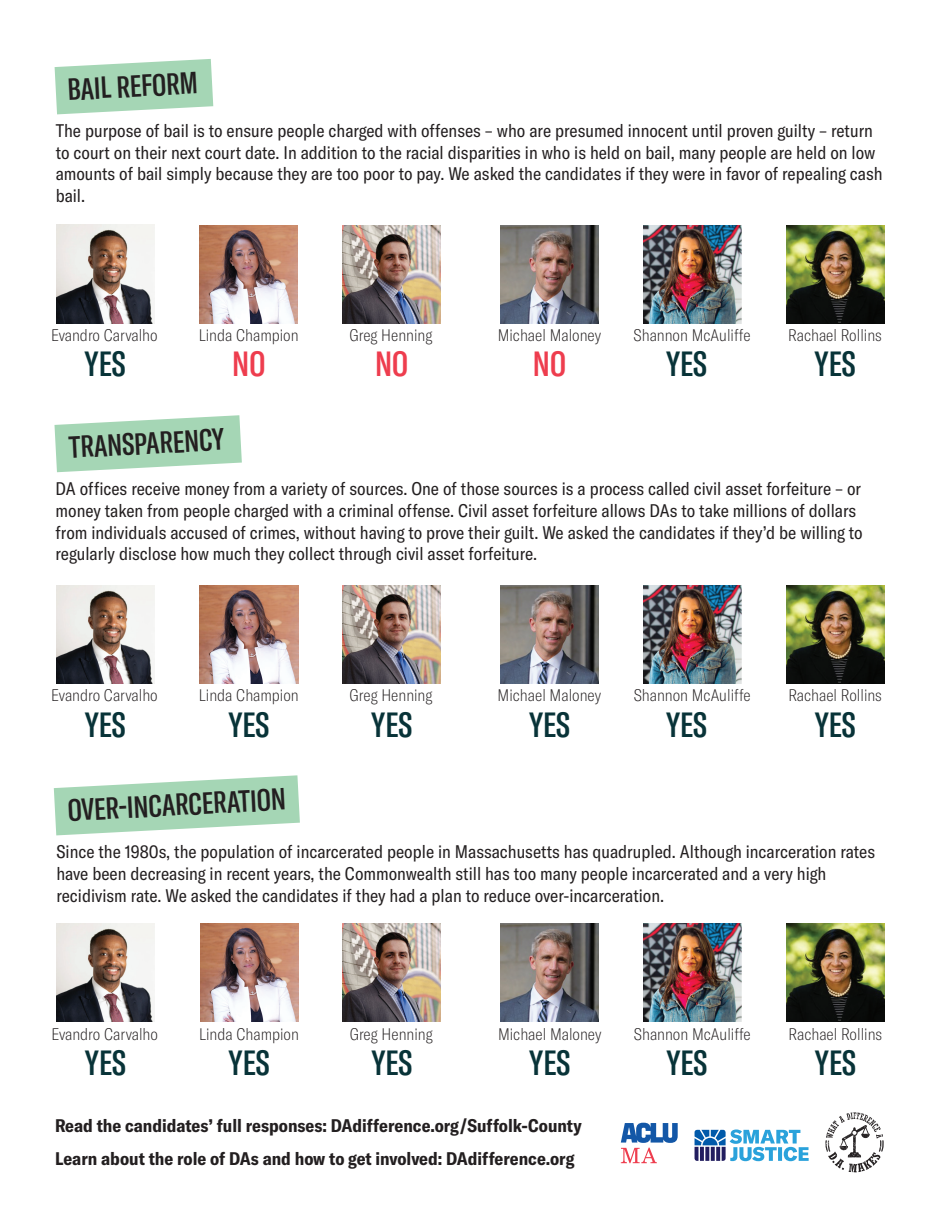
<style>
.page{position:relative;width:945px;height:1215px;background:#fff}
.page>*{position:absolute;margin:0;border:0;box-sizing:border-box;transform-origin:0 0}
.t1{font:500 extra-condensed 34.5px "GT America";color:#083338}
.t2{font:500 extra-condensed 34.5px "GT America";color:#ee3d4e}
.t3{font:500 extra-condensed 30.15px "GT America";color:#231f20}
.t4{font:condensed 18px/21.6px "GT America";color:#231f20}
.t5{font:700 condensed 18px/33px "GT America";color:#231f20}
.t6{font:100 condensed 16.5px "GT America";color:#231f20}
</style>
<div class="page">
<svg style="left:621px;top:1123px;width:57px;height:40px"></svg>
<svg style="left:826px;top:1112px;width:58px;height:60px"></svg>
<svg style="left:695px;top:1130px;width:114px;height:31px"></svg>
<svg style="left:55px;top:59px;width:158px;height:55px"></svg>
<img style="left:56px;top:225px;width:98px;height:98px">
<img style="left:643px;top:225px;width:98px;height:98px">
<img style="left:500px;top:225px;width:99px;height:98px">
<img style="left:200px;top:225px;width:98px;height:98px">
<img style="left:786px;top:225px;width:98px;height:98px">
<img style="left:343px;top:225px;width:98px;height:98px">
<svg style="left:54px;top:415px;width:188px;height:57px"></svg>
<img style="left:56px;top:585px;width:99px;height:98px">
<img style="left:643px;top:585px;width:99px;height:98px">
<img style="left:501px;top:585px;width:98px;height:98px">
<img style="left:200px;top:585px;width:98px;height:98px">
<img style="left:786px;top:585px;width:98px;height:98px">
<img style="left:343px;top:585px;width:98px;height:98px">
<svg style="left:54px;top:775px;width:246px;height:60px"></svg>
<img style="left:57px;top:924px;width:98px;height:98px">
<img style="left:644px;top:924px;width:98px;height:98px">
<img style="left:501px;top:924px;width:98px;height:98px">
<img style="left:200px;top:924px;width:98px;height:98px">
<img style="left:787px;top:924px;width:97px;height:98px">
<img style="left:343px;top:924px;width:98px;height:98px">
<h2 class="t3" style="left:67px;top:72px;width:132px;rotate:-3deg">BAIL REFORM</h2>
<p class="t4" style="left:56px;top:120px;width:828px">The purpose of bail is to ensure people charged with offenses – who are presumed innocent until proven guilty – return to court on their next court date. In addition to the racial disparities in who is held on bail, many people are held on low amounts of bail simply because they are too poor to pay. We asked the candidates if they were in favor of repealing cash bail.</p>
<p class="t6" style="left:51px;top:326px;width:108px">Evandro Carvalho</p>
<p class="t6" style="left:199px;top:326px;width:101px">Linda Champion</p>
<p class="t6" style="left:349px;top:326px;width:84px">Greg Henning</p>
<p class="t6" style="left:498px;top:326px;width:105px">Michael Maloney</p>
<p class="t6" style="left:634px;top:326px;width:118px">Shannon McAuliffe</p>
<p class="t6" style="left:788px;top:326px;width:95px">Rachael Rollins</p>
<h1 class="t2" style="left:232px;top:344px;width:35px">NO</h1>
<h1 class="t2" style="left:375px;top:344px;width:35px">NO</h1>
<h1 class="t2" style="left:533px;top:344px;width:35px">NO</h1>
<h1 class="t1" style="left:666px;top:344px;width:42px">YES</h1>
<h1 class="t1" style="left:815px;top:344px;width:42px">YES</h1>
<h1 class="t1" style="left:85px;top:344px;width:42px">YES</h1>
<h2 class="t3" style="left:68px;top:430px;width:157px;rotate:-3deg">TRANSPARENCY</h2>
<p class="t4" style="left:56px;top:478px;width:809px">DA offices receive money from a variety of sources. One of those sources is a process called civil asset forfeiture – or money taken from people charged with a criminal offense. Civil asset forfeiture allows DAs to take millions of dollars from individuals accused of crimes, without having to prove their guilt. We asked the candidates if they’d be willing to regularly disclose how much they collect through civil asset forfeiture.</p>
<p class="t6" style="left:51px;top:686px;width:108px">Evandro Carvalho</p>
<p class="t6" style="left:199px;top:686px;width:101px">Linda Champion</p>
<p class="t6" style="left:350px;top:686px;width:84px">Greg Henning</p>
<p class="t6" style="left:498px;top:686px;width:105px">Michael Maloney</p>
<p class="t6" style="left:634px;top:686px;width:118px">Shannon McAuliffe</p>
<p class="t6" style="left:788px;top:686px;width:95px">Rachael Rollins</p>
<h1 class="t1" style="left:228px;top:704px;width:42px">YES</h1>
<h1 class="t1" style="left:371px;top:704px;width:42px">YES</h1>
<h1 class="t1" style="left:529px;top:704px;width:42px">YES</h1>
<h1 class="t1" style="left:666px;top:704px;width:42px">YES</h1>
<h1 class="t1" style="left:815px;top:704px;width:42px">YES</h1>
<h1 class="t1" style="left:85px;top:704px;width:42px">YES</h1>
<h2 class="t3" style="left:67px;top:793px;width:220px;rotate:-3deg">OVER-INCARCERATION</h2>
<p class="t4" style="left:56px;top:841px;width:820px">Since the 1980s, the population of incarcerated people in Massachusetts has quadrupled. Although incarceration rates have been decreasing in recent years, the Commonwealth still has too many people incarcerated and a very high recidivism rate. We asked the candidates if they had a plan to reduce over-incarceration.</p>
<p class="t6" style="left:51px;top:1024px;width:108px">Evandro Carvalho</p>
<p class="t6" style="left:199px;top:1024px;width:101px">Linda Champion</p>
<p class="t6" style="left:350px;top:1024px;width:84px">Greg Henning</p>
<p class="t6" style="left:498px;top:1024px;width:105px">Michael Maloney</p>
<p class="t6" style="left:634px;top:1024px;width:118px">Shannon McAuliffe</p>
<p class="t6" style="left:789px;top:1024px;width:95px">Rachael Rollins</p>
<h1 class="t1" style="left:229px;top:1043px;width:42px">YES</h1>
<h1 class="t1" style="left:371px;top:1043px;width:42px">YES</h1>
<h1 class="t1" style="left:529px;top:1043px;width:42px">YES</h1>
<h1 class="t1" style="left:666px;top:1043px;width:42px">YES</h1>
<h1 class="t1" style="left:815px;top:1043px;width:42px">YES</h1>
<h1 class="t1" style="left:85px;top:1043px;width:42px">YES</h1>
<p class="t5" style="left:55px;top:1109px;width:528px">Read the candidates’ full responses: DAdifference.org/Suffolk-County<br>Learn about the role of DAs and how to get involved: DAdifference.org</p>
</div>
